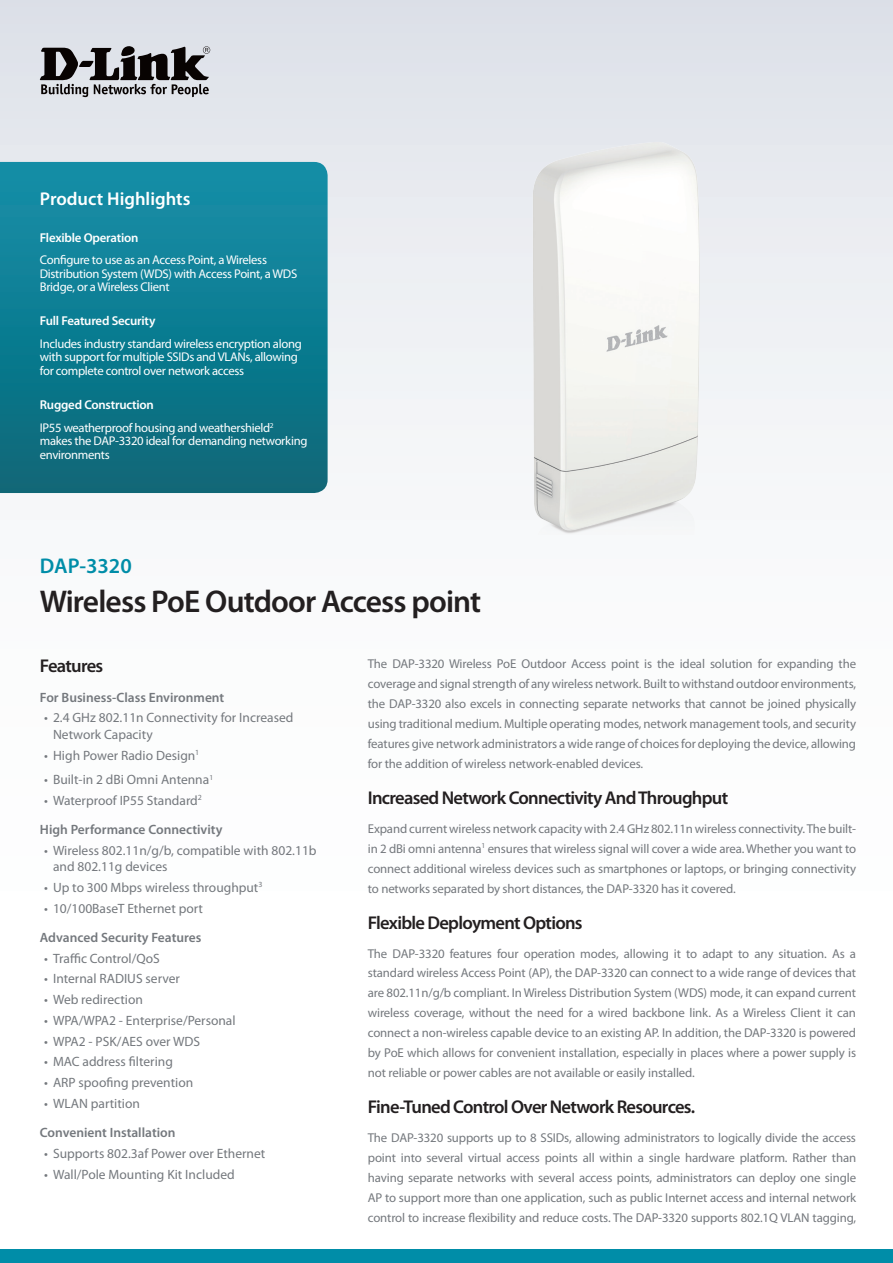
<style>
.page{position:relative;width:893px;height:1263px;background:#fff}
.page>*{position:absolute;margin:0;border:0;box-sizing:border-box;transform-origin:0 0}
.t1{font:600 31.5px "Myriad Pro";letter-spacing:-.025em;color:#231f20}
.t2{font:600 21.3px "Myriad Pro";color:#008da8}
.t3{font:600 18.6px "Myriad Pro";letter-spacing:-.04em;color:#231f20}
.t4{font:600 18.6px "Myriad Pro";color:#fff}
.t5{font:13.5px/16.5px "Myriad Pro";color:#74787d}
.t6{font:600 13.5px/29.2px "Myriad Pro";color:#74787d}
.t7{font:12.9px/20px "Myriad Pro";letter-spacing:-.01em;color:#74787d;text-align:justify}
.t8{font:600 12.9px "Myriad Pro";letter-spacing:-.015em;color:#fff}
.t9{font:12.6px/13.5px "Myriad Pro";letter-spacing:-.025em;color:#fff}
.s1{font-weight:400}
</style>
<div class="page">
<div style="left:0;top:0;width:893px;height:1084px;background:linear-gradient(to bottom,#e3e6ec,#fff)"></div>
<div style="left:0;top:1249px;width:893px;height:14px;background:#008da8"></div>
<svg style="left:0;top:162px;width:328px;height:331px;background:#0f7c90"></svg>
<svg style="left:40px;top:46px;width:170px;height:51px;background:#807f83"></svg>
<img style="left:507px;top:116px;width:217px;height:419px">
<h3 class="t4" style="left:40px;top:187px;width:152px">Product Highlights</h3>
<p class="t8" style="left:40px;top:229px;width:100px">Flexible Operation</p>
<p class="t9" style="left:40px;top:253px;width:259px">Configure to use as an Access Point, a Wireless<br>Distribution System (WDS) with Access Point, a WDS<br>Bridge, or a Wireless Client</p>
<p class="t8" style="left:40px;top:313px;width:117px">Full Featured Security</p>
<p class="t9" style="left:40px;top:337px;width:263px">Includes industry standard wireless encryption along with support for multiple SSIDs and VLANs, allowing for complete control over network access</p>
<p class="t8" style="left:40px;top:397px;width:116px">Rugged Construction</p>
<p class="t9" style="left:40px;top:421px;width:269px">IP55 weatherproof housing and weathershield<sup>2 </sup>makes the DAP-3320 ideal for demanding networking environments</p>
<h2 class="t2" style="left:40px;top:552px;width:93px">DAP-3320</h2>
<h1 class="t1" style="left:40px;top:582px;width:443px">Wireless PoE Outdoor Access point</h1>
<h3 class="t3" style="left:40px;top:654px;width:65px">Features</h3>
<p class="t6" style="left:40px;top:682px;width:186px">For Business-Class Environment</p>
<p class="t5" style="left:53px;top:709px;width:242px;text-indent:-9px">• 2.4 GHz 802.11n Connectivity for Increased<br>Network Capacity</p>
<p class="t5" style="left:44px;top:747px;width:157px">• High Power Radio Design<sup>1</sup></p>
<p class="t5" style="left:44px;top:771px;width:171px">• Built-in 2 dBi Omni Antenna<sup>1</sup></p>
<p class="t6" style="left:40px;top:785px;width:184px;text-indent:4px"><span class="s1">• Waterproof IP55 Standard</span><sup>2<br></sup>High Performance Connectivity</p>
<p class="t5" style="left:53px;top:842px;width:265px;text-indent:-9px">• Wireless 802.11n/g/b, compatible with 802.11b and 802.11g devices</p>
<p class="t5" style="left:44px;top:879px;width:220px">• Up to 300 Mbps wireless throughput<sup>3</sup></p>
<p class="t5" style="left:44px;top:900px;width:160px">• 10/100BaseT Ethernet port</p>
<p class="t6" style="left:40px;top:922px;width:163px">Advanced Security Features</p>
<p class="t5" style="left:44px;top:950px;width:117px">• Traffic Control/QoS</p>
<p class="t5" style="left:44px;top:970px;width:137px">• Internal RADIUS server</p>
<p class="t5" style="left:44px;top:991px;width:100px">• Web redirection</p>
<p class="t5" style="left:44px;top:1012px;width:193px">• WPA/WPA2 - Enterprise/Personal</p>
<p class="t5" style="left:44px;top:1033px;width:157px">• WPA2 - PSK/AES over WDS</p>
<p class="t5" style="left:44px;top:1053px;width:130px">• MAC address filtering</p>
<p class="t5" style="left:44px;top:1074px;width:151px">• ARP spoofing prevention</p>
<p class="t5" style="left:44px;top:1095px;width:97px">• WLAN partition</p>
<p class="t6" style="left:40px;top:1118px;width:137px">Convenient Installation</p>
<p class="t5" style="left:44px;top:1145px;width:223px">• Supports 802.3af Power over Ethernet</p>
<p class="t5" style="left:44px;top:1166px;width:192px">• Wall/Pole Mounting Kit Included</p>
<p class="t7" style="left:368px;top:654px;width:490px">The DAP-3320 Wireless PoE Outdoor Access point is the ideal solution for expanding the coverage and signal strength of any wireless network. Built to withstand outdoor environments, the DAP-3320 also excels in connecting separate networks that cannot be joined physically using traditional medium. Multiple operating modes, network management tools, and security features give network administrators a wide range of choices for deploying the device, allowing for the addition of wireless network-enabled devices.</p>
<h3 class="t3" style="left:368px;top:786px;width:362px">Increased Network Connectivity And Throughput</h3>
<p class="t7" style="left:368px;top:818px;width:490px">Expand current wireless network capacity with 2.4 GHz 802.11n wireless connectivity. The built&shy;in 2 dBi omni antenna<sup>1</sup> ensures that wireless signal will cover a wide area. Whether you want to connect additional wireless devices such as smartphones or laptops, or bringing connectivity to networks separated by short distances, the DAP-3320 has it covered.</p>
<h3 class="t3" style="left:368px;top:910px;width:216px">Flexible Deployment Options</h3>
<p class="t7" style="left:368px;top:943px;width:490px">The DAP-3320 features four operation modes, allowing it to adapt to any situation. As a standard wireless Access Point (AP), the DAP-3320 can connect to a wide range of devices that are 802.11n/g/b compliant. In Wireless Distribution System (WDS) mode, it can expand current wireless coverage, without the need for a wired backbone link. As a Wireless Client it can connect a non-wireless capable device to an existing AP. In addition, the DAP-3320 is powered by PoE which allows for convenient installation, especially in places where a power supply is not reliable or power cables are not available or easily installed.</p>
<h3 class="t3" style="left:368px;top:1095px;width:329px">Fine-Tuned Control Over Network Resources.</h3>
<p class="t7" style="left:368px;top:1127px;width:490px">The DAP-3320 supports up to 8 SSIDs, allowing administrators to logically divide the access point into several virtual access points all within a single hardware platform. Rather than having separate networks with several access points, administrators can deploy one single AP to support more than one application, such as public Internet access and internal network control to increase flexibility and reduce costs. The DAP-3320 supports 802.1Q VLAN tagging,</p>
</div>
